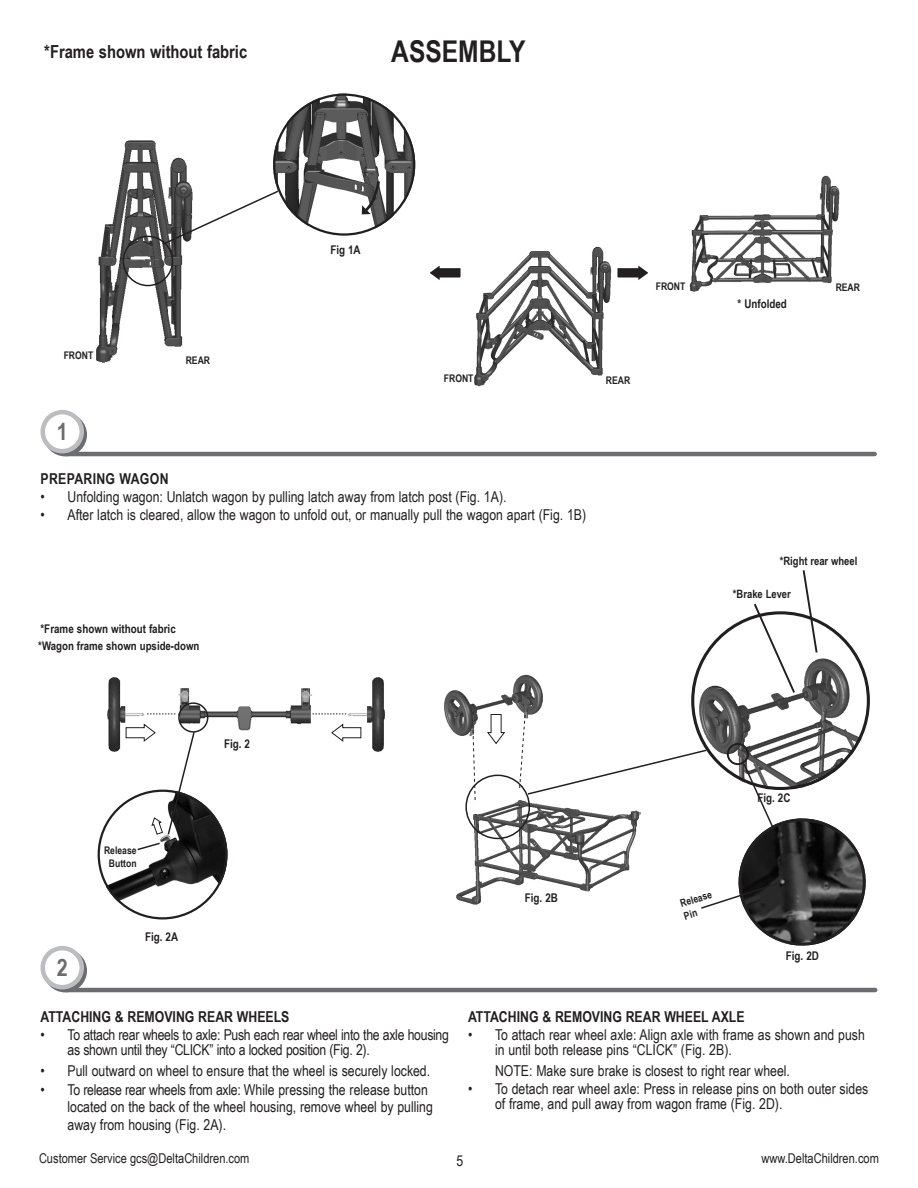
<style>
.page{position:relative;width:918px;height:1188px;background:#fff}
.page>*{position:absolute;margin:0;border:0;box-sizing:border-box;transform-origin:0 0}
.Headers{font:700 30px "Arial Narrow";color:#231f20}
.t1{font:700 24px "Arial Narrow";color:#6c6d70}
.Bullets{font:700 18px "Arial Narrow";color:#231f20}
.t2{font:15px/15px "Arial Narrow";color:#231f20}
.t3{font:15px/15px "Arial Narrow";letter-spacing:-.02em;color:#231f20}
.Bullets-2{font:700 15px "Arial Narrow";color:#231f20}
.Bullets-3{font:700 15px "Arial Narrow";letter-spacing:.02em;color:#231f20}
.t4{font:13.5px "Arial Narrow";color:#231f20}
.Bullets-4{font:700 12px "Arial Narrow";color:#231f20}
.Bullets-5{font:700 11.85px "Arial Narrow";color:#231f20}
.Bullets-6{font:700 11.55px "Arial Narrow";color:#231f20}
.Bullets-7{font:700 10.5px "Arial Narrow";color:#231f20}
</style>
<div class="page">
<img style="left:98px;top:790px;width:130px;height:129px;border-radius:65px">
<img style="left:689px;top:175px;width:151px;height:117px">
<img style="left:474px;top:246px;width:138px;height:141px">
<svg style="left:430px;top:266px;width:31px;height:14px"></svg>
<svg style="left:617px;top:266px;width:31px;height:14px"></svg>
<img style="left:96px;top:140px;width:87px;height:223px">
<div style="left:123px;top:236px;width:50px;height:50px;border:2px solid #231f20;border-radius:50%"></div>
<img style="left:273px;top:94px;width:142px;height:142px;border-radius:71px">
<svg style="left:161px;top:153px;width:221px;height:93px"></svg>
<img style="left:456px;top:781px;width:63px;height:124px">
<img style="left:444px;top:674px;width:99px;height:70px">
<div style="left:465px;top:775px;width:65px;height:64px;border:2px solid #231f20;border-radius:50%"></div>
<svg style="left:473px;top:730px;width:3px;height:70px"></svg>
<svg style="left:487px;top:714px;width:19px;height:31px"></svg>
<img style="left:107px;top:677px;width:279px;height:75px">
<svg style="left:331px;top:723px;width:31px;height:19px"></svg>
<svg style="left:313px;top:714px;width:33px;height:1px"></svg>
<svg style="left:147px;top:714px;width:28px;height:1px"></svg>
<div style="left:178px;top:702px;width:30px;height:31px;border:2px solid #231f20;border-radius:50%"></div>
<img style="left:691px;top:611px;width:179px;height:179px;border-radius:89px">
<svg style="left:752px;top:570px;width:67px;height:125px"></svg>
<hr style="left:67px;top:452px;width:808px;height:4px;background:#6c6d70">
<svg style="left:46px;top:415px;width:39px;height:39px"></svg>
<div style="left:44px;top:413px;width:43px;height:43px;border:4px solid #6c6d70;border-radius:50%"></div>
<div style="left:43px;top:412px;width:39px;height:39px;background:#fff;border-radius:50%"></div>
<div style="left:40px;top:410px;width:44px;height:43px;border:4px solid #bcbdc0;border-radius:50%"></div>
<hr style="left:67px;top:988px;width:808px;height:4px;background:#6c6d70">
<svg style="left:46px;top:951px;width:39px;height:39px"></svg>
<div style="left:44px;top:949px;width:43px;height:43px;border:4px solid #6c6d70;border-radius:50%"></div>
<div style="left:43px;top:948px;width:39px;height:39px;background:#fff;border-radius:50%"></div>
<div style="left:40px;top:946px;width:44px;height:43px;border:4px solid #bcbdc0;border-radius:50%"></div>
<svg style="left:125px;top:723px;width:71px;height:128px"></svg>
<svg style="left:519px;top:715px;width:350px;height:231px"></svg>
<p class="Bullets" style="left:44px;top:39px;width:205px">*Frame shown without fabric</p>
<p class="Headers" style="left:391px;top:29px;width:136px">ASSEMBLY</p>
<p class="Bullets-4" style="left:330px;top:240px;width:32px">Fig 1A</p>
<p class="Bullets-7" style="left:64px;top:347px;width:31px">FRONT</p>
<p class="t1" style="left:57px;top:413px;width:12px">1</p>
<p class="Bullets-7" style="left:186px;top:352px;width:26px">REAR</p>
<p class="Bullets-7" style="left:444px;top:370px;width:31px">FRONT</p>
<p class="Bullets-3" style="left:41px;top:467px;width:130px">PREPARING WAGON</p>
<p class="t2" style="left:41px;top:489px;width:467px">• Unfolding wagon: Unlatch wagon by pulling latch away from latch post (Fig. 1A).</p>
<p class="t2" style="left:41px;top:507px;width:547px">• After latch is cleared, allow the wagon to unfold out, or manually pull the wagon apart (Fig. 1B)</p>
<p class="Bullets-7" style="left:606px;top:372px;width:26px">REAR</p>
<p class="Bullets-7" style="left:656px;top:278px;width:31px">FRONT</p>
<p class="Bullets-4" style="left:40px;top:620px;width:137px">*Frame shown without fabric</p>
<p class="Bullets-5" style="left:38px;top:637px;width:163px">*Wagon frame shown upside-down</p>
<p class="Bullets-4" style="left:738px;top:295px;width:51px">* Unfolded</p>
<p class="Bullets-7" style="left:836px;top:279px;width:26px">REAR</p>
<p class="Bullets-6" style="left:780px;top:552px;width:79px">*Right rear wheel</p>
<p class="Bullets-6" style="left:733px;top:585px;width:59px">*Brake Lever</p>
<p class="t1" style="left:57px;top:949px;width:12px">2</p>
<p class="Bullets-7" style="left:104px;top:842px;width:34px">Release</p>
<p class="Bullets-7" style="left:109px;top:855px;width:29px">Button</p>
<p class="Bullets-4" style="left:145px;top:928px;width:35px">Fig. 2A</p>
<p class="Bullets-4" style="left:224px;top:734px;width:27px">Fig. 2</p>
<p class="Bullets-4" style="left:525px;top:889px;width:35px">Fig. 2B</p>
<p class="Bullets-7" style="left:678px;top:896px;width:34px;rotate:-17deg">Release</p>
<p class="Bullets-4" style="left:757px;top:789px;width:35px">Fig. 2C</p>
<p class="Bullets-4" style="left:786px;top:947px;width:35px">Fig. 2D</p>
<p class="Bullets-2" style="left:40px;top:1005px;width:250px">ATTACHING &amp; REMOVING REAR WHEELS</p>
<p class="t3" style="left:68px;top:1026px;width:383px;text-indent:-27px">• To attach rear wheels to axle: Push each rear wheel into the axle housing as shown until they “CLICK” into a locked position (Fig. 2).</p>
<p class="t2" style="left:40px;top:1062px;width:391px">• Pull outward on wheel to ensure that the wheel is securely locked.</p>
<p class="t2" style="left:68px;top:1081px;width:367px;line-height:16.5px;text-indent:-27px">• To release rear wheels from axle: While pressing the release button located on the back of the wheel housing, remove wheel by pulling</p>
<p class="t2" style="left:68px;top:1116px;width:160px">away from housing (Fig. 2A).</p>
<p class="Bullets-2" style="left:468px;top:1005px;width:278px">ATTACHING &amp; REMOVING REAR WHEEL AXLE</p>
<p class="t2" style="left:495px;top:1026px;width:371px;text-indent:-27px">• To attach rear wheel axle: Align axle with frame as shown and push in until both release pins “CLICK” (Fig. 2B).</p>
<p class="t2" style="left:495px;top:1062px;width:297px">NOTE: Make sure brake is closest to right rear wheel.</p>
<p class="t2" style="left:495px;top:1080px;width:375px;text-indent:-27px">• To detach rear wheel axle: Press in release pins on both outer sides of frame, and pull away from wagon frame (Fig. 2D).</p>
<p class="t4" style="left:39px;top:1149px;width:212px">Customer Service gcs@DeltaChildren.com</p>
<p class="t2" style="left:456px;top:1152px;width:8px">5</p>
<p class="t4" style="left:761px;top:1149px;width:119px">www.DeltaChildren.com</p>
</div>
